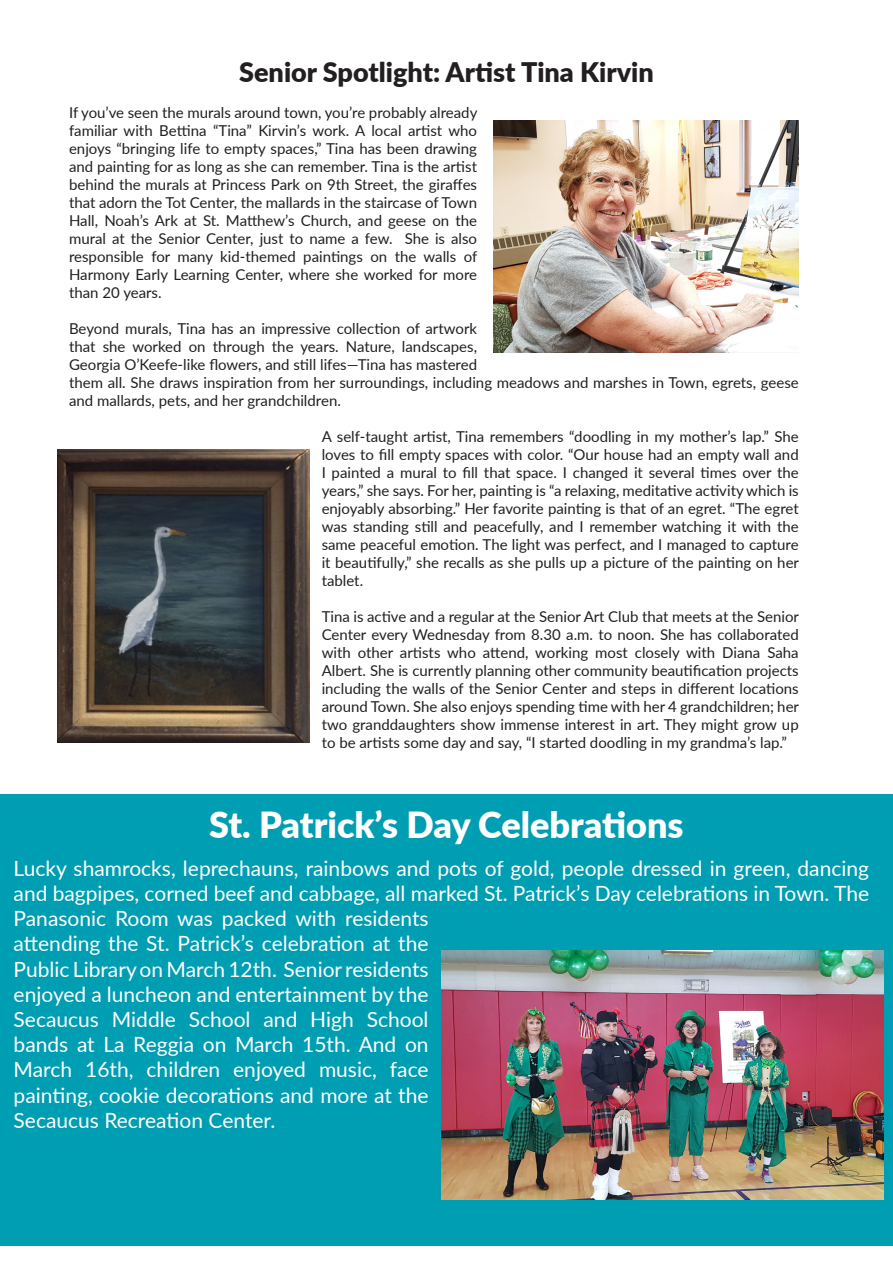
<style>
.page{position:relative;width:893px;height:1263px;background:#fff}
.page>*{position:absolute;margin:0;border:0;box-sizing:border-box;transform-origin:0 0}
.t1{font:900 36px "Lato";color:#fff}
.t2{font:900 27px "Lato";color:#231f20}
.t3{font:21px/25.2px "Lato";color:#fff}
.t4{font:15px/18px "Lato";color:#231f20;text-align:justify}
</style>
<div class="page">
<div style="left:0;top:794px;width:893px;height:452px;background:#009eb2"></div>
<img style="left:441px;top:950px;width:443px;height:249px">
<img style="left:57px;top:450px;width:253px;height:293px">
<img style="left:493px;top:120px;width:306px;height:233px">
<h2 class="t2" style="left:239px;top:51px;width:416px">Senior Spotlight: Artist Tina Kirvin</h2>
<p class="t4" style="left:69px;top:103px;width:410px">If you’ve seen the murals around town, you’re probably already familiar with Bettina “Tina” Kirvin’s work. A local artist who enjoys “bringing life to empty spaces,” Tina has been drawing and painting for as long as she can remember. Tina is the artist behind the murals at Princess Park on 9th Street, the giraffes that adorn the Tot Center, the mallards in the staircase of Town Hall, Noah’s Ark at St. Matthew’s Church, and geese on the mural at the Senior Center, just to name a few. She is also responsible for many kid-themed paintings on the walls of Harmony Early Learning Center, where she worked for more than 20 years.</p>
<p class="t4" style="left:69px;top:319px;width:731px;text-align:left">Beyond murals, Tina has an impressive collection of artwork<br>that she worked on through the years. Nature, landscapes,<br>Georgia O’Keefe-like flowers, and still lifes—Tina has mastered<br>them all. She draws inspiration from her surroundings, including meadows and marshes in Town, egrets, geese and mallards, pets, and her grandchildren.</p>
<p class="t4" style="left:322px;top:427px;width:479px">A self-taught artist, Tina remembers “doodling in my mother’s lap.” She loves to fill empty spaces with color. “Our house had an empty wall and I painted a mural to fill that space. I changed it several times over the years,” she says. For her, painting is “a relaxing, meditative activity which is enjoyably absorbing.” Her favorite painting is that of an egret. “The egret was standing still and peacefully, and I remember watching it with the same peaceful emotion. The light was perfect, and I managed to capture it beautifully,” she recalls as she pulls up a picture of the painting on her tablet.</p>
<p class="t4" style="left:322px;top:607px;width:479px">Tina is active and a regular at the Senior Art Club that meets at the Senior Center every Wednesday from 8.30 a.m. to noon. She has collaborated with other artists who attend, working most closely with Diana Saha Albert. She is currently planning other community beautification projects including the walls of the Senior Center and steps in different locations around Town. She also enjoys spending time with her 4 grandchildren; her two granddaughters show immense interest in art. They might grow up to be artists some day and say, “I started doodling in my grandma’s lap.”</p>
<p class="t1" style="left:209px;top:797px;width:476px">St. Patrick’s Day Celebrations</p>
<p class="t3" style="left:14px;top:854px;width:857px">Lucky shamrocks, leprechauns, rainbows and pots of gold, people dressed in green, dancing and bagpipes, corned beef and cabbage, all marked St. Patrick’s Day celebrations in Town. The Panasonic Room was packed with residents<br>attending the St. Patrick’s celebration at the<br>Public Library on March 12th. Senior residents<br>enjoyed a luncheon and entertainment by the<br>Secaucus Middle School and High School<br>bands at La Reggia on March 15th. And on<br>March 16th, children enjoyed music, face<br>painting, cookie decorations and more at the<br>Secaucus Recreation Center.</p>
</div>
